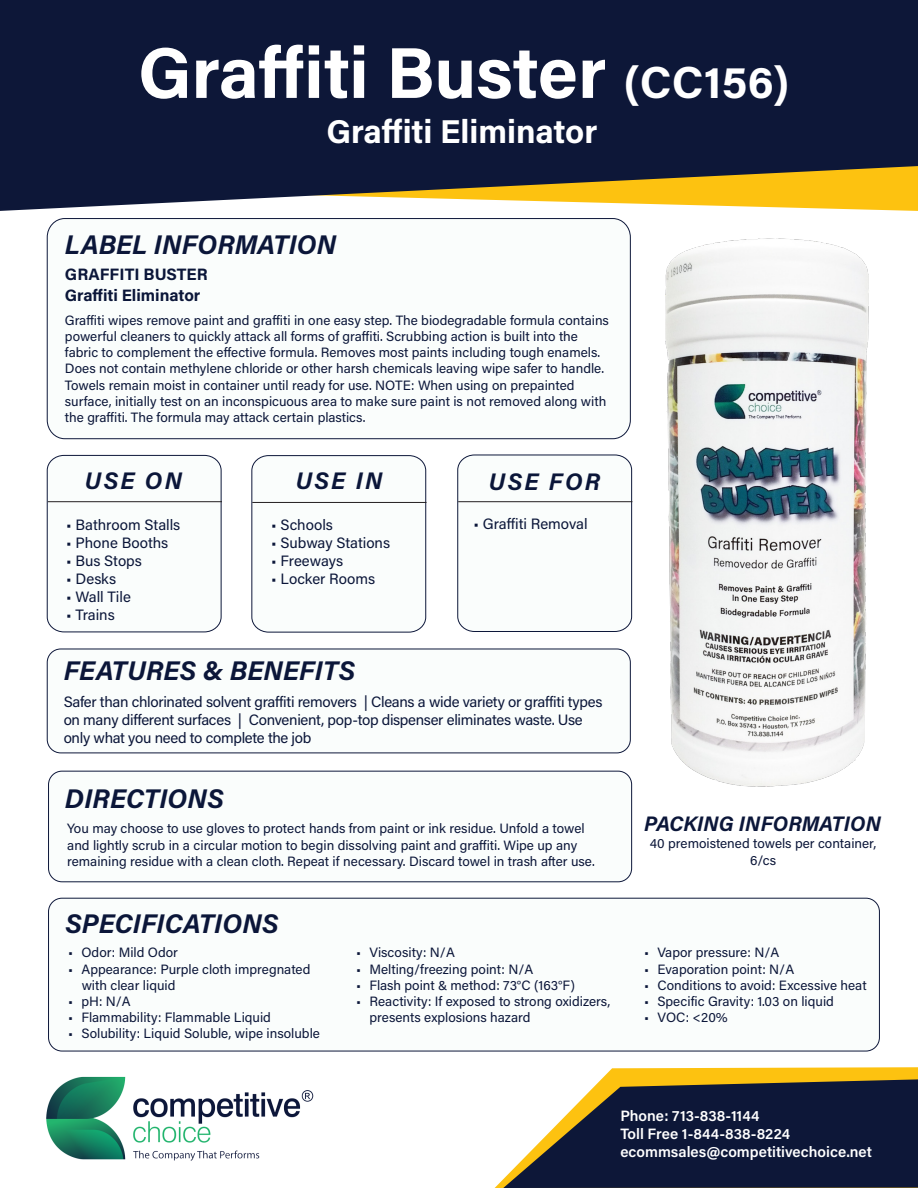
<style>
.page{position:relative;width:918px;height:1188px;background:#fff}
.page>*{position:absolute;margin:0;border:0;box-sizing:border-box;transform-origin:0 0}
.t1{font:700 72px "Acumin Pro";letter-spacing:-.005em;color:#fff}
.t2{font:700 33px "Acumin Pro";letter-spacing:-.005em;color:#fff}
.t3{font:italic 700 27px "Acumin Pro";letter-spacing:.005em;color:#0b1639}
.t4{font:italic 700 24px "Acumin Pro";letter-spacing:.095em;color:#0b1639}
.t5{font:italic 700 21px "Acumin Pro";letter-spacing:.005em;color:#0b1639}
.t6{font:700 16.5px/21px "Acumin Pro";color:#0b1639}
.t7{font:15px/18px "Acumin Pro";letter-spacing:-.02em;color:#0b1639}
.t8{font:600 15px/18px "Acumin Pro";color:#fff}
.t9{font:15px "Acumin Pro";color:#0b1639}
.t10{font:13.5px/16.2px "Acumin Pro";color:#0b1639}
.s1{font-size:45px}
.s2{font-style:inherit}
.s3{font-family:"Calibri"}
</style>
<div class="page">
<svg style="left:495px;top:1067px;width:423px;height:121px;fill:#fdc210"></svg>
<svg style="left:503px;top:1079px;width:415px;height:109px;background:#383c4a"></svg>
<img style="left:46px;top:1076px;width:268px;height:85px">
<svg style="left:0;top:0;width:917px;height:211px;background:#262b3c"></svg>
<svg style="left:917px;top:0;width:1px;height:211px"></svg>
<svg style="left:47px;top:455px;width:175px;height:177px"></svg>
<div style="left:47px;top:219px;width:583px;height:220px;background:#fafdfc;border-radius:18px"></div>
<div style="left:47px;top:218px;width:584px;height:221px;border:1px solid #0d173a;border-radius:18px"></div>
<svg style="left:251px;top:455px;width:175px;height:177px"></svg>
<svg style="left:457px;top:455px;width:164px;height:177px"></svg>
<div style="left:49px;top:898px;width:830px;height:153px;background:#fafdfc;border-radius:14px"></div>
<div style="left:48px;top:898px;width:832px;height:153px;border:1px solid #0d173a;border-radius:14px"></div>
<div style="left:49px;top:771px;width:583px;height:111px;background:#fafdfc;border-radius:14px"></div>
<div style="left:48px;top:771px;width:584px;height:111px;border:1px solid #0d173a;border-radius:14px"></div>
<img style="left:621px;top:225px;width:248px;height:574px">
<hr style="left:48px;top:501px;width:174px;height:1px;background:#231f20">
<hr style="left:252px;top:502px;width:174px;height:1px;background:#231f20">
<hr style="left:458px;top:501px;width:174px;height:1px;background:#231f20">
<div style="left:47px;top:649px;width:583px;height:104px;background:#fafdfc;border-radius:14px"></div>
<div style="left:47px;top:649px;width:584px;height:104px;border:1px solid #0d173a;border-radius:14px"></div>
<h1 class="t1" style="left:138px;top:22px;width:653px">Graffiti Buster <span class="s1">(CC156)</span></h1>
<h2 class="t2" style="left:326px;top:108px;width:272px">Graffiti Eliminator</h2>
<h3 class="t3" style="left:65px;top:226px;width:273px">LABEL INFORMATION</h3>
<p class="t6" style="left:65px;top:263px;width:144px">GRAFFITI BUSTER<br>Graffiti Eliminator</p>
<p class="t10" style="left:65px;top:311px;width:546px">Graffiti wipes remove paint and graffiti in one easy step. The biodegradable formula contains powerful cleaners to quickly attack all forms of graffiti. Scrubbing action is built into the fabric to complement the effective formula. Removes most paints including tough enamels.<br>Does not contain methylene chloride or other harsh chemicals leaving wipe safer to handle.<br>Towels remain moist in container until ready for use. NOTE: When using on prepainted surface, initially test on an inconspicuous area to make sure paint is not removed along with the graffiti. The formula may attack certain plastics.</p>
<h3 class="t4" style="left:85px;top:464px;width:99px">USE ON</h3>
<h3 class="t4" style="left:296px;top:464px;width:88px">USE IN</h3>
<h3 class="t4" style="left:489px;top:465px;width:113px">USE FOR</h3>
<p class="t9" style="left:66px;top:515px;width:116px">• Bathroom Stalls</p>
<p class="t9" style="left:66px;top:533px;width:104px">• Phone Booths</p>
<p class="t7" style="left:66px;top:551px;width:77px"><span class="s2">•</span> Bus Stops</p>
<p class="t7" style="left:66px;top:569px;width:52px"><span class="s2">•</span> Desks</p>
<p class="t9" style="left:66px;top:587px;width:66px">• Wall Tile</p>
<p class="t7" style="left:66px;top:605px;width:50px">• Trains</p>
<p class="t9" style="left:271px;top:515px;width:63px">• Schools</p>
<p class="t7" style="left:271px;top:533px;width:120px">• Subway Stations</p>
<p class="t7" style="left:271px;top:551px;width:74px">• Freeways</p>
<p class="t9" style="left:271px;top:569px;width:106px">• Locker Rooms</p>
<p class="t9" style="left:473px;top:513px;width:116px">• Graffiti Removal</p>
<h3 class="t3" style="left:64px;top:651px;width:293px">FEATURES &amp; BENEFITS</h3>
<p class="t7" style="left:64px;top:692px;width:541px">Safer than chlorinated solvent graffiti removers | Cleans a wide variety or graffiti types on many different surfaces | Convenient, pop-top dispenser eliminates waste. Use only what you need to complete the job</p>
<h3 class="t3" style="left:65px;top:779px;width:160px">DIRECTIONS</h3>
<p class="t10" style="left:67px;top:820px;width:529px">You may choose to use gloves to protect hands from paint or ink residue. Unfold a towel and lightly scrub in a circular motion to begin dissolving paint and graffiti. Wipe up any remaining residue with a clean cloth. Repeat if necessary. Discard towel in trash after use.</p>
<h3 class="t3" style="left:65px;top:905px;width:215px">SPECIFICATIONS</h3>
<p class="t10" style="left:68px;top:944px;width:111px">• Odor: Mild Odor</p>
<p class="t10" style="left:82px;top:960px;width:230px;text-indent:-14px">• Appearance: Purple cloth impregnated with clear liquid</p>
<p class="t10" style="left:68px;top:993px;width:64px">• pH: N/A</p>
<p class="t10" style="left:68px;top:1009px;width:204px">• Flammability: Flammable Liquid</p>
<p class="t10" style="left:68px;top:1025px;width:253px">• Solubility: Liquid Soluble, wipe insoluble</p>
<p class="t10" style="left:356px;top:944px;width:100px">• Viscosity: N/A</p>
<p class="t10" style="left:356px;top:960px;width:179px">• Melting/freezing point: N/A</p>
<p class="t10" style="left:356px;top:976px;width:221px">• Flash point <span class="s3">&amp;</span> method: 73°C (163°F)</p>
<p class="t10" style="left:370px;top:993px;width:242px;text-indent:-14px">• Reactivity: If exposed to strong oxidizers, presents explosions hazard</p>
<h3 class="t5" style="left:644px;top:808px;width:238px">PACKING INFORMATION</h3>
<p class="t10" style="left:650px;top:835px;width:228px;text-align:center">40 premoistened towels per container,<br>6/cs</p>
<p class="t10" style="left:644px;top:944px;width:137px">• Vapor pressure: N/A</p>
<p class="t10" style="left:644px;top:960px;width:152px">• Evaporation point: N/A</p>
<p class="t10" style="left:644px;top:976px;width:224px">• Conditions to avoid: Excessive heat</p>
<p class="t10" style="left:644px;top:993px;width:191px">• Specific Gravity: 1.03 on liquid</p>
<p class="t10" style="left:644px;top:1009px;width:85px">• VOC: &lt;20%</p>
<p class="t8" style="left:620px;top:1106px;width:253px">Phone: 713-838-1144<br>Toll Free 1-844-838-8224 ecommsales@competitivechoice.net</p>
</div>
